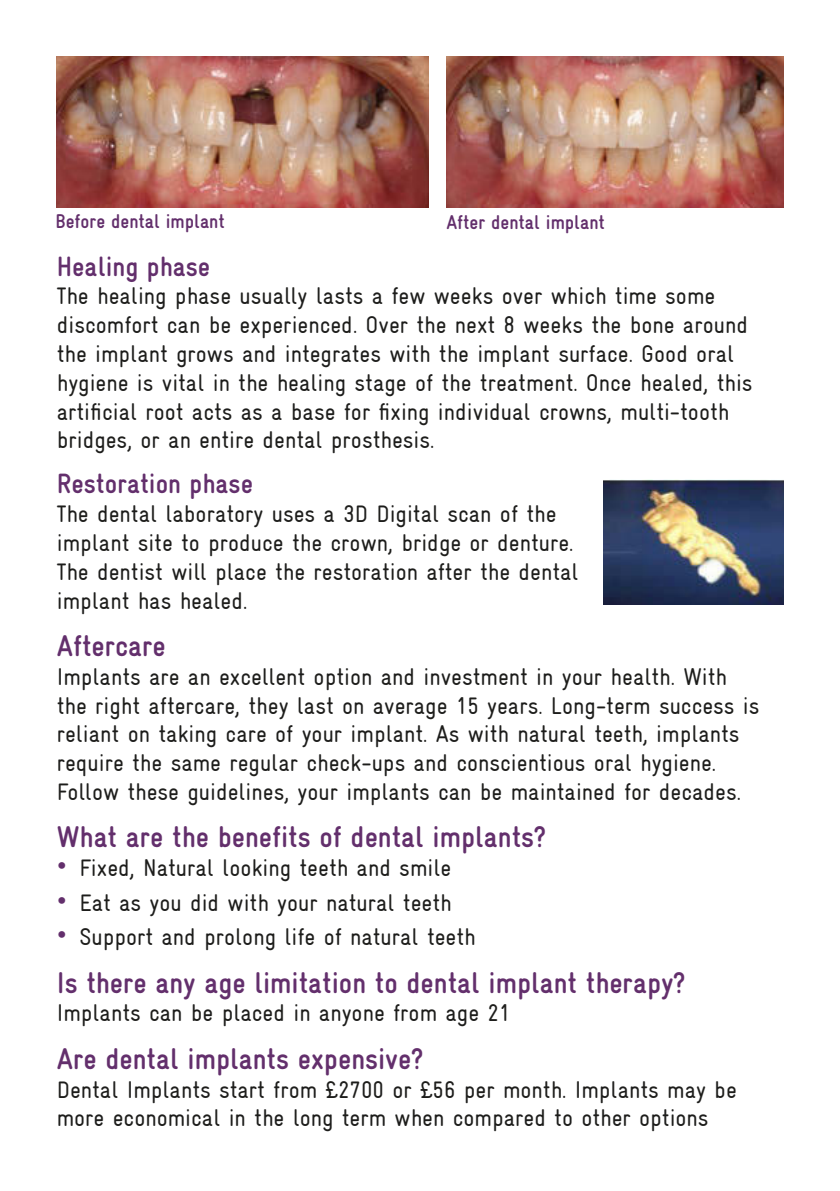
<style>
.page{position:relative;width:840px;height:1191px;background:#fff}
.page>*{position:absolute;margin:0;border:0;box-sizing:border-box;transform-origin:0 0}
.t1{font:700 30px "Gravur Condensed";color:#632f6c}
.t2{font:700 28px "Gravur Condensed";color:#632f6c}
.t3{font:24px/28.8px "Gravur Condensed";color:#1d1d1b}
.t4{font:700 20px "Gravur Condensed";color:#632f6c}
.s1{font-weight:700;font-size:32px;color:#632f6c}
</style>
<div class="page">
<img style="left:603px;top:479px;width:179px;height:125px">
<img style="left:57px;top:57px;width:371px;height:150px">
<img style="left:446px;top:57px;width:336px;height:150px">
<p class="t4" style="left:55px;top:210px;width:171px">Before dental implant</p>
<p class="t4" style="left:446px;top:211px;width:160px">After dental implant</p>
<p class="t2" style="left:57px;top:250px;width:155px">Healing phase</p>
<p class="t3" style="left:57px;top:282px;width:697px">The healing phase usually lasts a few weeks over which time some discomfort can be experienced. Over the next 8 weeks the bone around the implant grows and integrates with the implant surface. Good oral hygiene is vital in the healing stage of the treatment. Once healed, this artificial root acts as a base for fixing individual crowns, multi-tooth bridges, or an entire dental prosthesis.</p>
<p class="t2" style="left:57px;top:468px;width:198px">Restoration phase</p>
<p class="t3" style="left:57px;top:499px;width:523px">The dental laboratory uses a 3D Digital scan of the implant site to produce the crown, bridge or denture.<br>The dentist will place the restoration after the dental implant has healed.</p>
<p class="t1" style="left:57px;top:629px;width:111px">Aftercare</p>
<p class="t3" style="left:57px;top:662px;width:704px">Implants are an excellent option and investment in your health. With the right aftercare, they last on average 15 years. Long-term success is reliant on taking care of your implant. As with natural teeth, implants require the same regular check-ups and conscientious oral hygiene.<br>Follow these guidelines, your implants can be maintained for decades.</p>
<p class="t1" style="left:57px;top:820px;width:490px">What are the benefits of dental implants?</p>
<p class="t3" style="left:57px;top:853px;width:396px"><span class="s1">•</span> Fixed, Natural looking teeth and smile</p>
<p class="t3" style="left:57px;top:888px;width:396px"><span class="s1">•</span> Eat as you did with your natural teeth</p>
<p class="t3" style="left:57px;top:922px;width:420px"><span class="s1">•</span> Support and prolong life of natural teeth</p>
<p class="t1" style="left:57px;top:965px;width:630px">Is there any age limitation to dental implant therapy?</p>
<p class="t3" style="left:57px;top:998px;width:455px">Implants can be placed in anyone from age 21</p>
<p class="t1" style="left:57px;top:1041px;width:368px">Are dental implants expensive?</p>
<p class="t3" style="left:57px;top:1074px;width:681px">Dental Implants start from £2700 or £56 per month. Implants may be more economical in the long term when compared to other options</p>
</div>
